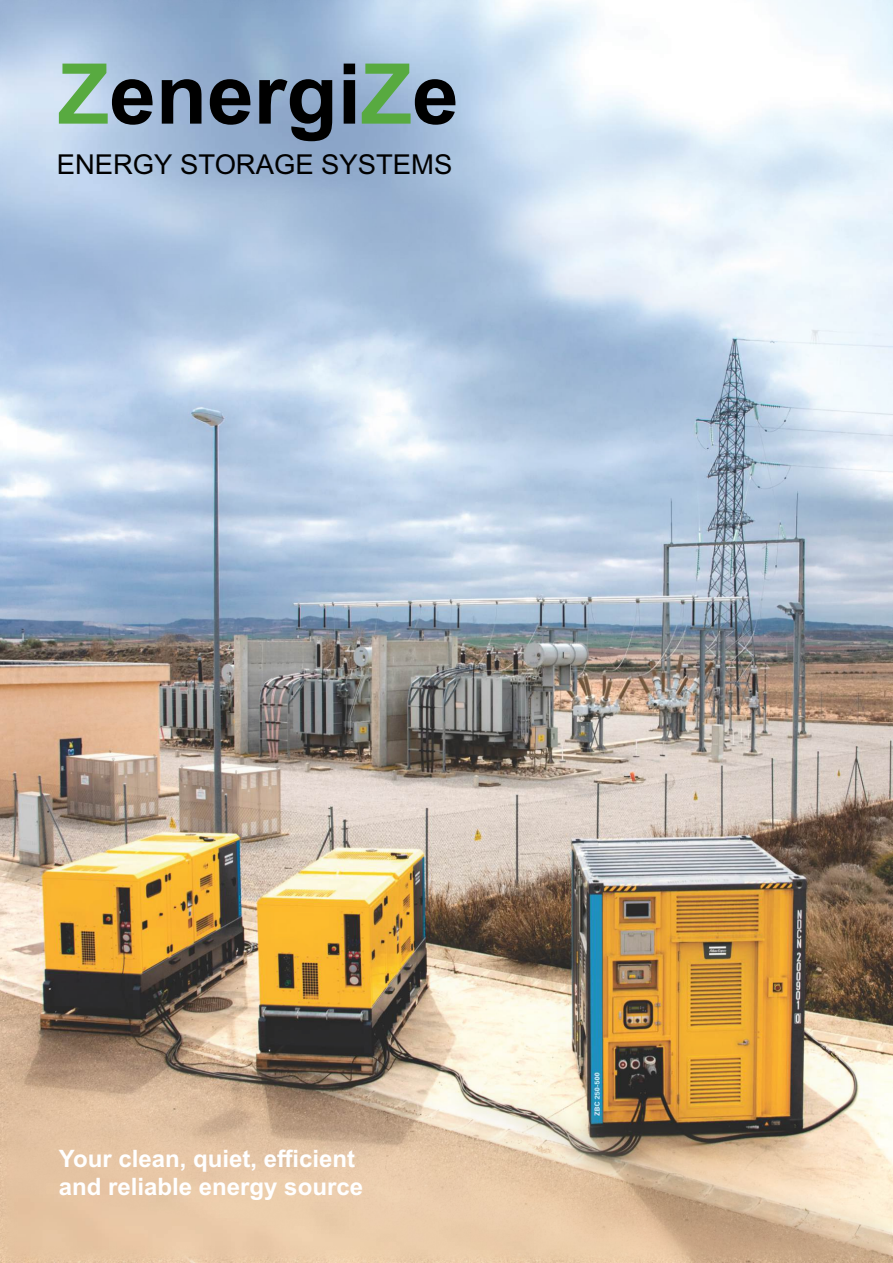
<style>
.page{position:relative;width:893px;height:1263px;background:#fff}
.page>*{position:absolute;margin:0;border:0;box-sizing:border-box;transform-origin:0 0}
.t1{font:700 83.85px "Arial";color:#000}
.t2{font:27.45px "Arial";color:#000}
.t3{font:700 24px/27.9px "Arial";color:#fff}
.s1{color:#58aa40}
</style>
<div class="page">
<img style="left:0;top:0;width:893px;height:1263px">
<h1 class="t1" style="left:58px;top:63px;width:402px"><span class="s1">Z</span>energi<span class="s1">Z</span>e</h1>
<p class="t2" style="left:57px;top:154px;width:397px">ENERGY STORAGE SYSTEMS</p>
<p class="t3" style="left:59px;top:1147px;width:306px">Your clean, quiet, efficient and reliable energy source</p>
</div>
